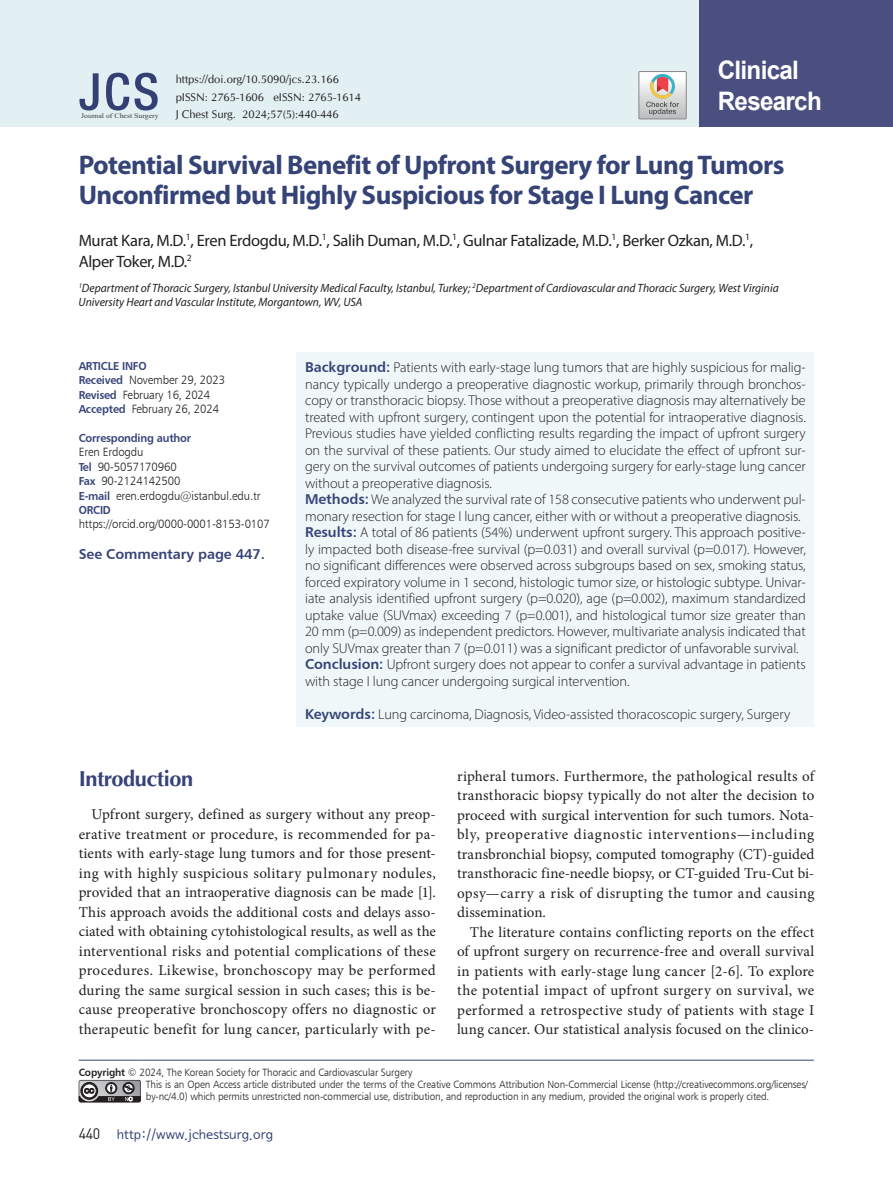
<style>
.page{position:relative;width:893px;height:1191px;background:#fff}
.page>*{position:absolute;margin:0;border:0;box-sizing:border-box;transform-origin:0 0}
.t1{font:500 condensed 51px "Helvetica Neue LT Std";color:#344074}
.t2{font:700 27px/30px "Myriad Pro";letter-spacing:-.02em;color:#354377}
.t3{font:700 25.5px/30.6px "Arial";letter-spacing:-.03em;color:#fff;scale:.95 1}
.t4{font:700 21.75px "Optima LT Std";letter-spacing:-.02em;color:#364378}
.t5{font:16.5px/21px "Myriad Pro";letter-spacing:-.02em;color:#231f20}
.t6{font:15px/19.5px "Minion Pro";letter-spacing:.01em;color:#231f20;text-align:justify}
.t7{font:15px "Minion Pro";letter-spacing:.04em;color:#231f20}
.t8{font:15px "Minion Pro";letter-spacing:.03em;color:#231f20}
.t9{font:300 14.25px/16.5px "Myriad Pro";letter-spacing:-.005em;color:#231f20}
.t10{font:14.25px "Humanist 777 BT Bold B";letter-spacing:-.005em;color:#364378}
.t11{font:13.5px "Seoul Namsan M";color:#344074}
.t12{font:italic 12px/14.4px "Myriad Pro";color:#231f20;scale:.96 1}
.t13{font:12px/14.4px "Humanist 777 BT Light B";letter-spacing:-.01em;color:#231f20;scale:.95 1}
.t14{font:11.55px "Humanist 777 BT Bold B";letter-spacing:-.02em;color:#364378;scale:.95 1}
.t15{font:11.25px/17.2px "CG Omega";color:#231f20}
.t16{font:10.5px/12.1px "Humanist 777 BT Light B";letter-spacing:-.01em;color:#231f20;scale:.95 1}
.t17{font:6.9px "Times New Roman";color:#3e3e3f;scale:1.13 1}
.s1{font-family:"Humanist 777 BT Bold B";font-size:11.55px;color:#364378}
.s2{font-family:"Humanist 777 BT Bold B";font-weight:400;color:#364378}
.s3{font-family:"Humanist 777 BT Bold B"}
.s4{font-family:"Dinreg";font-size:15px;color:#231f20}
</style>
<div class="page">
<div style="left:0;top:0;width:893px;height:126px;background:#e2f0f3"></div>
<div style="left:699px;top:0;width:194px;height:126px;background:#4a4f7f"></div>
<div style="left:297px;top:353px;width:517px;height:374px;background:#f0f7f8"></div>
<hr style="left:79px;top:1060px;width:63px;height:1px;background:#364378">
<hr style="left:142px;top:1060px;width:672px;height:1px;background:#364378">
<svg style="left:79px;top:1080px;width:62px;height:22px"></svg>
<div style="left:639px;top:71px;width:47px;height:48px;border:1px solid #888688"></div>
<svg style="left:639px;top:72px;width:47px;height:47px;background:#cbc6c1"></svg>
<h1 class="t1" style="left:79px;top:61px;width:82px">JCS</h1>
<p class="t17" style="left:81px;top:111px;width:70px">Journal of Chest Surgery</p>
<p class="t15" style="left:176px;top:71px;width:187px">https://doi.org/10.5090/jcs.23.166 pISSN: 2765-1606 eISSN: 2765-1614<br>J Chest Surg. 2024;57(5):440-446</p>
<p class="t3" style="left:718px;top:55px;width:111px">Clinical<br>Research</p>
<p class="t2" style="left:79px;top:149px;width:707px">Potential Survival Benefit of Upfront Surgery for Lung Tumors<br>Unconfirmed but Highly Suspicious for Stage I Lung Cancer</p>
<p class="t5" style="left:79px;top:230px;width:676px">Murat Kara, M.D.<sup>1</sup>, Eren Erdogdu, M.D.<sup>1</sup>, Salih Duman, M.D.<sup>1</sup>, Gulnar Fatalizade, M.D.<sup>1</sup>, Berker Ozkan, M.D.<sup>1</sup>,<br>Alper Toker, M.D.<sup>2</sup></p>
<p class="t12" style="left:79px;top:280px;width:731px"><sup>1</sup>Department of Thoracic Surgery, Istanbul University Medical Faculty, Istanbul, Turkey; <sup>2</sup>Department of Cardiovascular and Thoracic Surgery, West Virginia<br>University Heart and Vascular Institute, Morgantown, WV, USA</p>
<p class="t14" style="left:79px;top:359px;width:73px">ARTICLE INFO</p>
<p class="t13" style="left:79px;top:373px;width:156px"><span class="s1">Received</span> November 29, 2023<br><span class="s1">Revised</span> February 16, 2024<br><span class="s1">Accepted</span> February 26, 2024</p>
<p class="t14" style="left:79px;top:431px;width:120px">Corresponding author</p>
<p class="t13" style="left:79px;top:445px;width:193px">Eren Erdogdu<br><span class="s1">Tel</span> 90-5057170960<br><span class="s1">Fax</span> 90-2124142500<br><span class="s1">E-mail</span> eren.erdogdu@istanbul.edu.tr</p>
<p class="t14" style="left:79px;top:503px;width:35px">ORCID</p>
<p class="t13" style="left:79px;top:517px;width:203px">https://orcid.org/0000-0001-8153-0107</p>
<p class="t10" style="left:79px;top:545px;width:188px">See Commentary page 447.</p>
<p class="t9" style="left:305px;top:359px;width:502px"><span class="s2">Background:</span> Patients with early-stage lung tumors that are highly suspicious for malig&shy;nancy typically undergo a preoperative diagnostic workup, primarily through bronchos&shy;copy or transthoracic biopsy. Those without a preoperative diagnosis may alternatively be treated with upfront surgery, contingent upon the potential for intraoperative diagnosis.<br>Previous studies have yielded conflicting results regarding the impact of upfront surgery on the survival of these patients. Our study aimed to elucidate the effect of upfront sur&shy;gery on the survival outcomes of patients undergoing surgery for early-stage lung cancer without a preoperative diagnosis.<br><span class="s2">Methods:</span> We analyzed the survival rate of 158 consecutive patients who underwent pul&shy;monary resection for stage I lung cancer, either with or without a preoperative diagnosis.<br><span class="s2">Results:</span> A total of 86 patients (54%) underwent upfront surgery. This approach positive&shy;ly impacted both disease-free survival (p=0.031) and overall survival (p=0.017). However, no significant differences were observed across subgroups based on sex, smoking status, forced expiratory volume in 1 second, histologic tumor size, or histologic subtype. Univar&shy;iate analysis identified upfront surgery (p=0.020), age (p=0.002), maximum standardized uptake value (SUVmax) exceeding 7 (p=0.001), and histological tumor size greater than 20 mm (p=0.009) as independent predictors. However, multivariate analysis indicated that only SUVmax greater than 7 (p=0.011) was a significant predictor of unfavorable survival.<br><span class="s2">Conclusion:</span> Upfront surgery does not appear to confer a survival advantage in patients with stage I lung cancer undergoing surgical intervention.</p>
<p class="t9" style="left:305px;top:705px;width:487px"><span class="s2">Keywords:</span> Lung carcinoma, Diagnosis, Video-assisted thoracoscopic surgery, Surgery</p>
<p class="t4" style="left:79px;top:765px;width:116px">Introduction</p>
<p class="t6" style="left:79px;top:804px;width:359px;text-indent:13px">Upfront surgery, defined as surgery without any preop&shy;erative treatment or procedure, is recommended for pa&shy;tients with early-stage lung tumors and for those present&shy;ing with highly suspicious solitary pulmonary nodules, provided that an intraoperative diagnosis can be made [1].<br>This approach avoids the additional costs and delays asso&shy;ciated with obtaining cytohistological results, as well as the interventional risks and potential complications of these procedures. Likewise, bronchoscopy may be performed during the same surgical session in such cases; this is be&shy;cause preoperative bronchoscopy offers no diagnostic or therapeutic benefit for lung cancer, particularly with pe-</p>
<p class="t6" style="left:457px;top:766px;width:359px">ripheral tumors. Furthermore, the pathological results of</p>
<p class="t6" style="left:457px;top:785px;width:359px">transthoracic biopsy typically do not alter the decision to</p>
<p class="t6" style="left:457px;top:805px;width:359px">proceed with surgical intervention for such tumors. Nota-</p>
<p class="t7" style="left:457px;top:824px;width:359px">bly, preoperative diagnostic interventions—including</p>
<p class="t6" style="left:457px;top:844px;width:359px">transbronchial biopsy, computed tomography (CT)-guided</p>
<p class="t6" style="left:457px;top:863px;width:359px">transthoracic fine-needle biopsy, or CT-guided Tru-Cut bi-</p>
<p class="t8" style="left:457px;top:883px;width:359px">opsy—carry a risk of disrupting the tumor and causing</p>
<p class="t6" style="left:457px;top:902px;width:90px">dissemination.</p>
<p class="t6" style="left:470px;top:922px;width:346px">The literature contains conflicting reports on the effect</p>
<p class="t6" style="left:457px;top:941px;width:359px">of upfront surgery on recurrence-free and overall survival</p>
<p class="t6" style="left:457px;top:961px;width:359px">in patients with early-stage lung cancer [2-6]. To explore</p>
<p class="t6" style="left:457px;top:980px;width:359px">the potential impact of upfront surgery on survival, we</p>
<p class="t6" style="left:457px;top:1000px;width:359px">performed a retrospective study of patients with stage I</p>
<p class="t6" style="left:457px;top:1019px;width:359px">lung cancer. Our statistical analysis focused on the clinico-</p>
<p class="t16" style="left:146px;top:1065px;width:698px;text-indent:-67px"><span class="s3">Copyright</span> © 2024, The Korean Society for Thoracic and Cardiovascular Surgery<br>This is an Open Access article distributed under the terms of the Creative Commons Attribution Non-Commercial License (http://creativecommons.org/licenses/ by-nc/4.0) which permits unrestricted non-commercial use, distribution, and reproduction in any medium, provided the original work is properly cited.</p>
<p class="t11" style="left:79px;top:1127px;width:196px"><span class="s4">440</span> http://www.jchestsurg.org</p>
</div>
